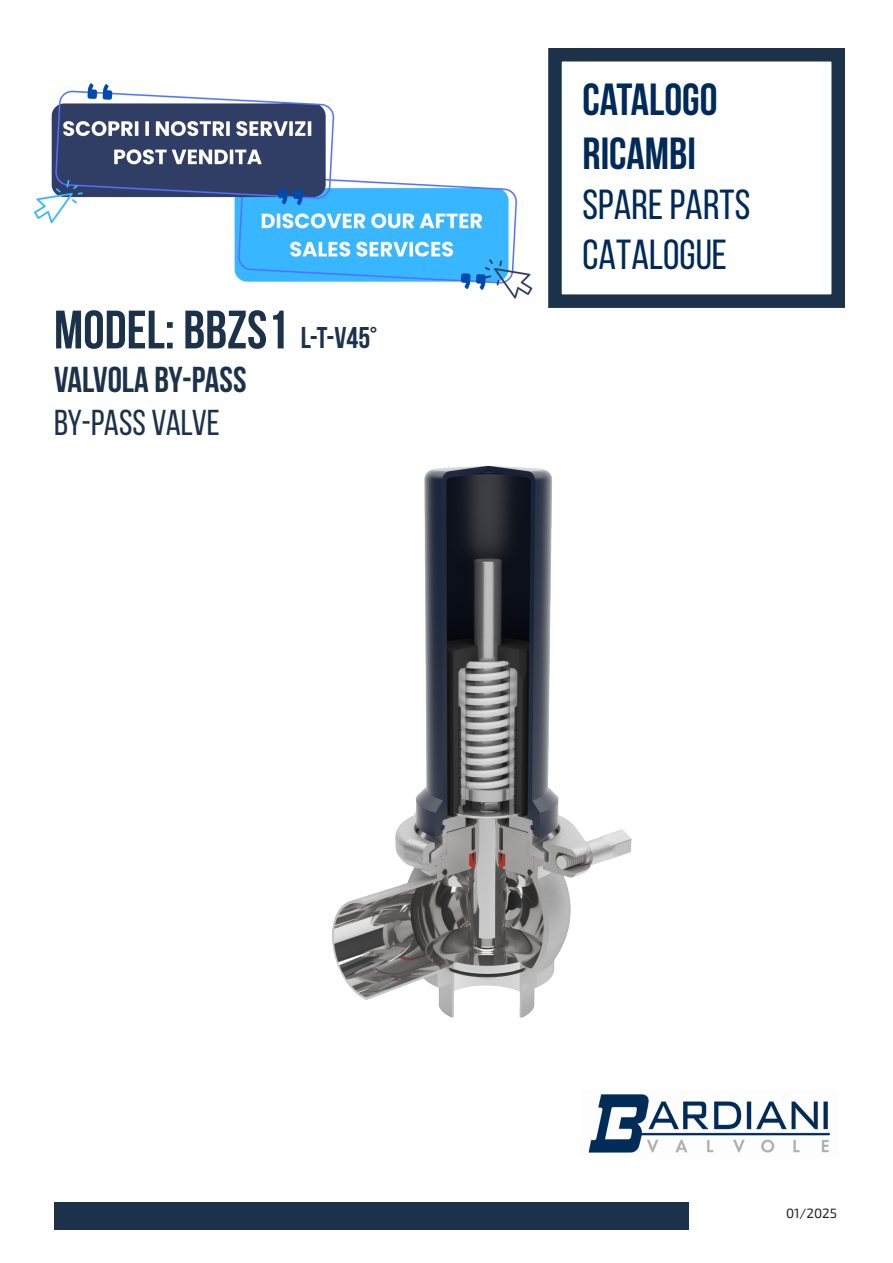
<style>
.page{position:relative;width:893px;height:1263px;background:#fff}
.page>*{position:absolute;margin:0;border:0;box-sizing:border-box;transform-origin:0 0}
.t1{font:700 54px "Bebas Neue";color:#1c324b}
.t2{font:700 45px/54px "Bebas Neue";color:#002a59}
.t3{font:42px/50.4px "Bebas Neue";color:#002a59}
.t4{font:700 36px "Bebas Neue";color:#1c324b}
.t5{font:36px "Bebas Neue";letter-spacing:-.005em;color:#1c324b}
.t6{font:700 30px "Bebas Neue";color:#1c334c}
.t7{font:13.5px "Exo Soft";color:#231f20}
</style>
<div class="page">
<img style="left:588px;top:1094px;width:242px;height:59px">
<div style="left:548px;top:48px;width:297px;height:260px;border:14px solid #1c324b"></div>
<img style="left:34px;top:83px;width:499px;height:216px">
<div style="left:55px;top:1202px;width:634px;height:28px;background:#1c324b"></div>
<img style="left:332px;top:465px;width:300px;height:553px">
<p class="t1" style="left:54px;top:300px;width:236px">MODEL: BBZS1</p>
<p class="t4" style="left:54px;top:359px;width:194px">VALVOLA BY-PASS</p>
<p class="t5" style="left:54px;top:403px;width:167px">BY-PASS VALVE</p>
<p class="t6" style="left:301px;top:321px;width:78px">L-T-V45°</p>
<p class="t2" style="left:583px;top:71px;width:137px">CATALOGO<br>RICAMBI</p>
<p class="t3" style="left:583px;top:179px;width:169px">SPARE PARTS<br>CATALOGUE</p>
<p class="t7" style="left:786px;top:1206px;width:52px">01/2025</p>
</div>
